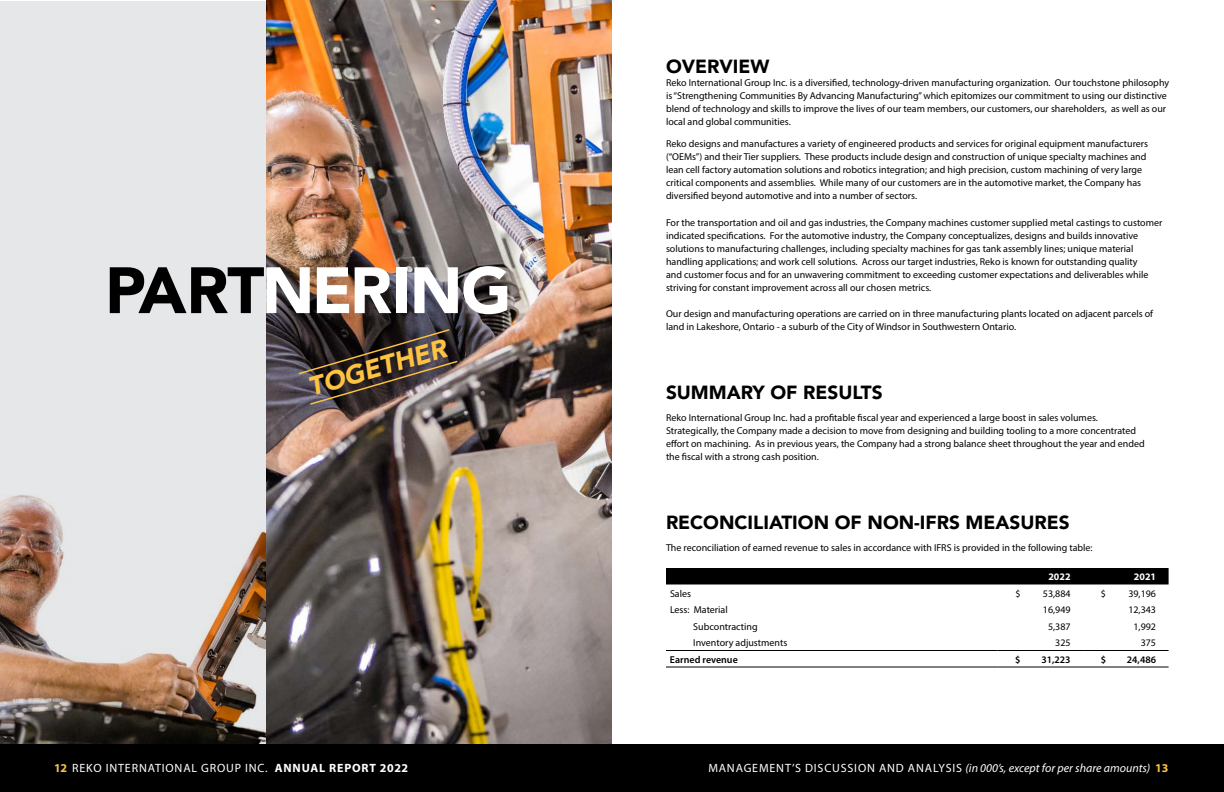
<style>
.page{position:relative;width:1224px;height:792px;background:#fff}
.page>*{position:absolute;margin:0;border:0;box-sizing:border-box;transform-origin:0 0}
.t1{font:900 64.7px "Avenir";letter-spacing:-.02em;color:#fff}
.t2{font:italic 900 26.3px "Avenir";color:#fec341}
.t3{font:900 19px "Avenir";color:#000}
.t4{font:italic 12px "Myriad Pro";color:#fff}
.t5{font:12px "Myriad Pro";letter-spacing:.07em;color:#fff}
.t6{font:10px/13px "Myriad Pro";color:#000}
.t7{font:600 10px "Myriad Pro";color:#000}
.t8{font:700 10px "Myriad Pro";color:#fff}
.s1{color:#000}
.s2{font-weight:700;color:#fec341}
.s3{font-weight:700}
.s4{font-style:normal}
.s5{font-weight:700;font-style:normal;color:#fec341}
</style>
<div class="page">
<div style="left:0;top:744px;width:1224px;height:48px;background:#000"></div>
<svg style="left:0;top:1px;width:409px;height:743px;background:#d4cfcc"></svg>
<img style="left:266px;top:0;width:346px;height:743px">
<div style="left:666px;top:568px;width:503px;height:16px;background:#000"></div>
<hr style="left:666px;top:650px;width:332px;height:1px;background:#000">
<hr style="left:666px;top:666px;width:332px;height:2px;background:#000">
<hr style="left:998px;top:650px;width:85px;height:1px;background:#000">
<hr style="left:998px;top:666px;width:85px;height:2px;background:#000">
<hr style="left:1083px;top:650px;width:86px;height:1px;background:#000">
<hr style="left:1083px;top:666px;width:86px;height:2px;background:#000">
<svg style="left:297px;top:328px;width:162px;height:78px;background:#443b3a"></svg>
<h1 class="t1" style="left:105px;top:235px;width:408px"><span class="s1">PART</span>NERING</h1>
<h2 class="t2" style="left:303px;top:366px;width:144px;rotate:-16deg">TOGETHER</h2>
<h3 class="t3" style="left:666px;top:50px;width:105px">OVERVIEW</h3>
<p class="t6" style="left:666px;top:76px;width:505px">Reko International Group Inc. is a diversified, technology-driven manufacturing organization. Our touchstone philosophy is “Strengthening Communities By Advancing Manufacturing” which epitomizes our commitment to using our distinctive blend of technology and skills to improve the lives of our team members, our customers, our shareholders, as well as our local and global communities.</p>
<p class="t6" style="left:666px;top:137px;width:484px">Reko designs and manufactures a variety of engineered products and services for original equipment manufacturers (“OEMs”) and their Tier suppliers. These products include design and construction of unique specialty machines and lean cell factory automation solutions and robotics integration; and high precision, custom machining of very large critical components and assemblies. While many of our customers are in the automotive market, the Company has diversified beyond automotive and into a number of sectors.</p>
<p class="t6" style="left:666px;top:215px;width:498px">For the transportation and oil and gas industries, the Company machines customer supplied metal castings to customer indicated specifications. For the automotive industry, the Company conceptualizes, designs and builds innovative solutions to manufacturing challenges, including specialty machines for gas tank assembly lines; unique material handling applications; and work cell solutions. Across our target industries, Reko is known for outstanding quality<br>and customer focus and for an unwavering commitment to exceeding customer expectations and deliverables while striving for constant improvement across all our chosen metrics.</p>
<p class="t6" style="left:666px;top:307px;width:489px">Our design and manufacturing operations are carried on in three manufacturing plants located on adjacent parcels of land in Lakeshore, Ontario - a suburb of the City of Windsor in Southwestern Ontario.</p>
<h3 class="t3" style="left:666px;top:376px;width:218px">SUMMARY OF RESULTS</h3>
<p class="t6" style="left:666px;top:411px;width:480px">Reko International Group Inc. had a profitable fiscal year and experienced a large boost in sales volumes.<br>Strategically, the Company made a decision to move from designing and building tooling to a more concentrated effort on machining. As in previous years, the Company had a strong balance sheet throughout the year and ended the fiscal with a strong cash position.</p>
<h3 class="t3" style="left:666px;top:506px;width:405px">RECONCILIATION OF NON-IFRS MEASURES</h3>
<p class="t6" style="left:666px;top:541px;width:428px">The reconciliation of earned revenue to sales in accordance with IFRS is provided in the following table:</p>
<p class="t8" style="left:1048px;top:570px;width:24px">2022</p>
<p class="t8" style="left:1134px;top:570px;width:24px">2021</p>
<p class="t6" style="left:670px;top:586px;width:23px">Sales</p>
<p class="t6" style="left:1015px;top:586px;width:7px">$</p>
<p class="t6" style="left:1043px;top:586px;width:29px">53,884</p>
<p class="t6" style="left:1101px;top:586px;width:7px">$</p>
<p class="t6" style="left:1128px;top:586px;width:29px">39,196</p>
<p class="t6" style="left:670px;top:603px;width:59px">Less: Material</p>
<p class="t6" style="left:1043px;top:603px;width:29px">16,949</p>
<p class="t6" style="left:1128px;top:603px;width:29px">12,343</p>
<p class="t6" style="left:693px;top:619px;width:66px">Subcontracting</p>
<p class="t6" style="left:1048px;top:619px;width:24px">5,387</p>
<p class="t6" style="left:1134px;top:619px;width:24px">1,992</p>
<p class="t6" style="left:693px;top:636px;width:96px">Inventory adjustments</p>
<p class="t6" style="left:1055px;top:636px;width:17px">325</p>
<p class="t6" style="left:1141px;top:636px;width:17px">375</p>
<p class="t7" style="left:670px;top:653px;width:69px">Earned revenue</p>
<p class="t7" style="left:1015px;top:653px;width:7px">$</p>
<p class="t7" style="left:1041px;top:653px;width:31px">31,223</p>
<p class="t7" style="left:1101px;top:653px;width:7px">$</p>
<p class="t7" style="left:1127px;top:653px;width:31px">24,486</p>
<p class="t5" style="left:54px;top:761px;width:356px"><span class="s2">12</span> REKO INTERNATIONAL GROUP INC. <span class="s3">ANNUAL REPORT 2022</span></p>
<p class="t4" style="left:708px;top:761px;width:462px"><span class="s4">MANAGEMENT’S DISCUSSION AND ANALYSIS</span> (in 000’s, except for per share amounts) <span class="s5">13</span></p>
</div>
